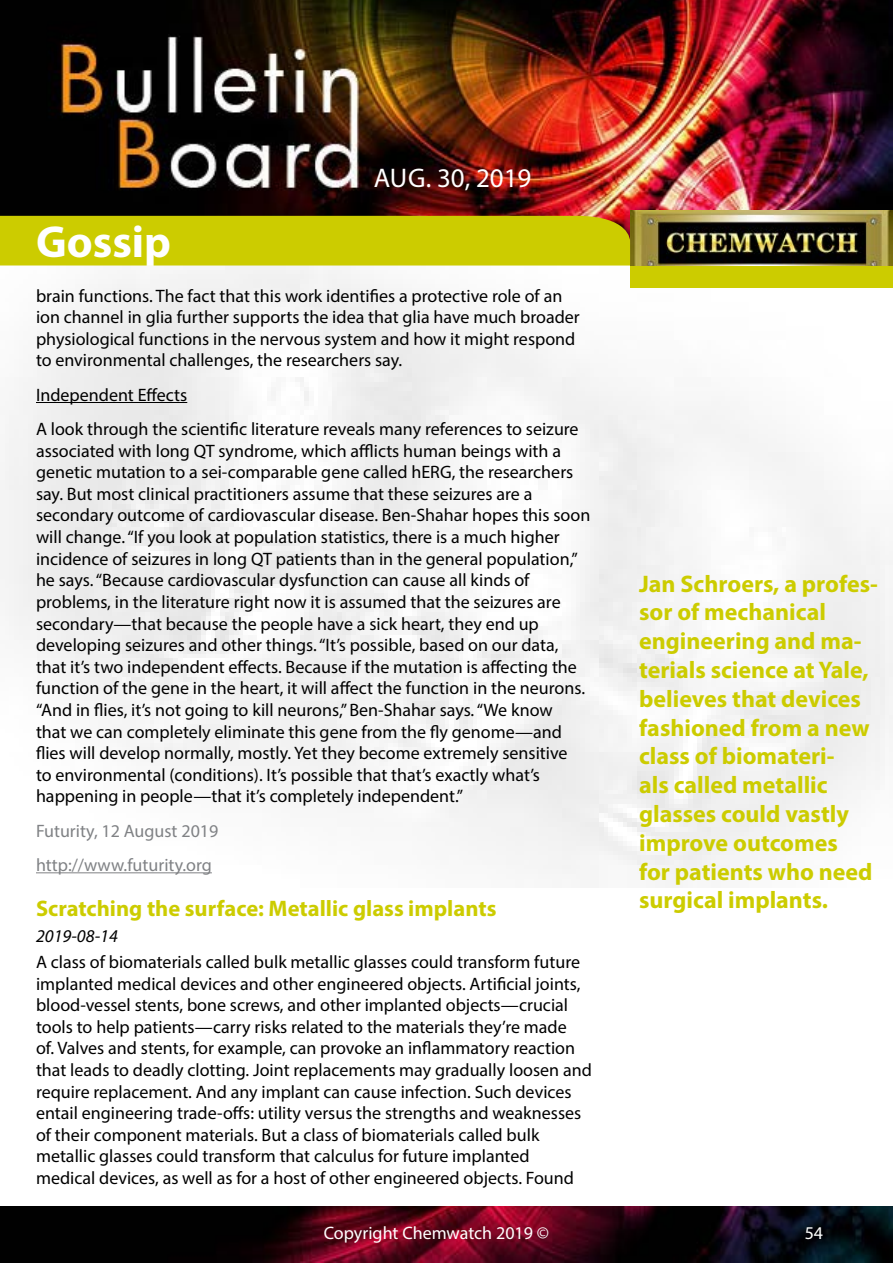
<style>
.page{position:relative;width:893px;height:1263px;background:#fff}
.page>*{position:absolute;margin:0;border:0;box-sizing:border-box;transform-origin:0 0}
.t1{font:700 45px "Myriad Pro";color:#fff}
.t2{font:27px "Myriad Pro";color:#fff}
.t3{font:700 24px/28.8px "Myriad Pro";color:#cc0}
.t4{font:700 22.5px "Myriad Pro";color:#cc0}
.t5{font:18px/21.6px "Myriad Pro";color:#000}
.t6{font:18px/34.3px "Myriad Pro";color:#808285}
.t7{font:18px "Myriad Pro";color:#fff}
.t8{font:italic 18px "Myriad Pro";color:#000}
</style>
<div class="page">
<img style="left:0;top:0;width:893px;height:887px">
<img style="left:892px;top:288px;width:1px;height:599px">
<div style="left:630px;top:265px;width:263px;height:23px;background:#cc0"></div>
<img style="left:630px;top:210px;width:262px;height:56px">
<div style="left:0;top:216px;width:630px;height:50px;background:#cc0"></div>
<img style="left:0;top:1206px;width:893px;height:57px">
<hr style="left:36px;top:402px;width:151px;height:1px;background:#000">
<hr style="left:36px;top:872px;width:176px;height:1px;background:#808285">
<h2 class="t2" style="left:374px;top:161px;width:159px">Aug. 30, 2019</h2>
<h1 class="t1" style="left:36px;top:213px;width:137px">Gossip</h1>
<p class="t5" style="left:36px;top:284px;width:545px">brain functions. The fact that this work identifies a protective role of an ion channel in glia further supports the idea that glia have much broader physiological functions in the nervous system and how it might respond to environmental challenges, the researchers say.</p>
<p class="t5" style="left:36px;top:377px;width:544px;line-height:34.3px">Independent Effects<br>A look through the scientific literature reveals many references to seizure</p>
<p class="t5" style="left:36px;top:440px;width:556px">associated with long QT syndrome, which afflicts human beings with a genetic mutation to a sei-comparable gene called hERG, the researchers say. But most clinical practitioners assume that these seizures are a secondary outcome of cardiovascular disease. Ben-Shahar hopes this soon will change. “If you look at population statistics, there is a much higher incidence of seizures in long QT patients than in the general population,” he says. “Because cardiovascular dysfunction can cause all kinds of problems, in the literature right now it is assumed that the seizures are secondary—that because the people have a sick heart, they end up developing seizures and other things. “It’s possible, based on our data, that it’s two independent effects. Because if the mutation is affecting the function of the gene in the heart, it will affect the function in the neurons. “And in flies, it’s not going to kill neurons,” Ben-Shahar says. “We know<br>that we can completely eliminate this gene from the fly genome—and flies will develop normally, mostly. Yet they become extremely sensitive<br>to environmental (conditions). It’s possible that that’s exactly what’s happening in people—that it’s completely independent.”</p>
<p class="t6" style="left:36px;top:813px;width:184px">Futurity, 12 August 2019 http://www.futurity.org</p>
<p class="t4" style="left:36px;top:894px;width:462px">Scratching the surface: Metallic glass implants</p>
<p class="t8" style="left:36px;top:925px;width:83px">2019-08-14</p>
<p class="t5" style="left:36px;top:951px;width:557px">A class of biomaterials called bulk metallic glasses could transform future implanted medical devices and other engineered objects. Artificial joints, blood-vessel stents, bone screws, and other implanted objects—crucial tools to help patients—carry risks related to the materials they’re made<br>of. Valves and stents, for example, can provoke an inflammatory reaction that leads to deadly clotting. Joint replacements may gradually loosen and require replacement. And any implant can cause infection. Such devices entail engineering trade-offs: utility versus the strengths and weaknesses of their component materials. But a class of biomaterials called bulk metallic glasses could transform that calculus for future implanted medical devices, as well as for a host of other engineered objects. Found</p>
<p class="t3" style="left:639px;top:568px;width:240px">Jan Schroers, a profes&shy;sor of mechanical engineering and ma&shy;terials science at Yale, believes that devices fashioned from a new class of biomateri-<br>als called metallic glasses could vastly improve outcomes<br>for patients who need surgical implants.</p>
<p class="t7" style="left:324px;top:1222px;width:227px">Copyright Chemwatch 2019 ©</p>
<p class="t7" style="left:805px;top:1222px;width:20px">54</p>
</div>
